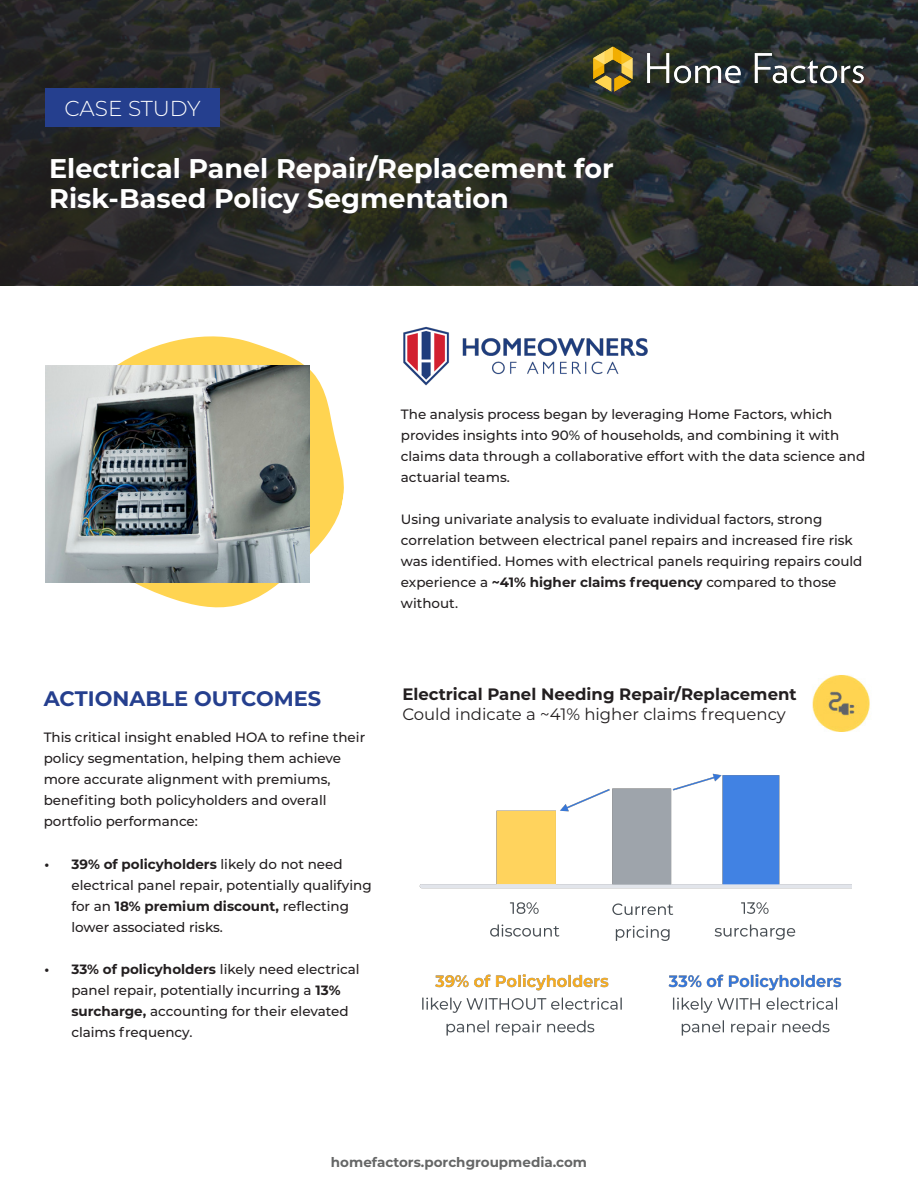
<style>
.page{position:relative;width:918px;height:1188px;background:#fff}
.page>*{position:absolute;margin:0;border:0;box-sizing:border-box;transform-origin:0 0}
.t1{font:700 27px/30px "Montserrat";color:#fff}
.t2{font:300 21.6px "Montserrat";letter-spacing:-.01em;color:#fff}
.t3{font:700 21px "Montserrat";color:#253f8e}
.t4{font:700 16.5px "Montserrat";color:#231f20}
.t5{font:16.5px "Montserrat";color:#231f20}
.t6{font:500 13.5px/21px "Montserrat";color:#231f20}
.t7{font:700 13.5px "Montserrat";color:#656666}
.s1{font-weight:700}
</style>
<div class="page">
<img style="left:404px;top:326px;width:244px;height:60px">
<svg style="left:48px;top:336px;width:296px;height:272px"></svg>
<img style="left:46px;top:366px;width:264px;height:216px">
<img style="left:812px;top:675px;width:58px;height:57px">
<img style="left:419px;top:773px;width:433px;height:263px">
<svg style="left:0;top:0;width:918px;height:285px;background:#282b29"></svg>
<div style="left:46px;top:88px;width:174px;height:39px;background:#253f8e"></div>
<img style="left:582px;top:36px;width:295px;height:67px">
<p class="t2" style="left:65px;top:93px;width:138px">CASE STUDY</p>
<p class="t1" style="left:49px;top:152px;width:566px">Electrical Panel Repair/Replacement for<br>Risk-Based Policy Segmentation</p>
<p class="t6" style="left:401px;top:403px;width:466px">The analysis process began by leveraging Home Factors, which provides insights into 90% of households, and combining it with claims data through a collaborative effort with the data science and actuarial teams.</p>
<p class="t6" style="left:401px;top:508px;width:463px">Using univariate analysis to evaluate individual factors, strong correlation between electrical panel repairs and increased fire risk was identified. Homes with electrical panels requiring repairs could experience a <span class="s1">~41% higher claims frequency</span> compared to those without.</p>
<p class="t3" style="left:44px;top:684px;width:279px">ACTIONABLE OUTCOMES</p>
<p class="t6" style="left:44px;top:726px;width:323px">This critical insight enabled HOA to refine their policy segmentation, helping them achieve more accurate alignment with premiums, benefiting both policyholders and overall portfolio performance:</p>
<p class="t6" style="left:71px;top:853px;width:302px;text-indent:-27px"><span class="s1">• 39% of policyholders</span> likely do not need electrical panel repair, potentially qualifying for an <span class="s1">18% premium discount,</span> reflecting lower associated risks.</p>
<p class="t6" style="left:71px;top:958px;width:290px;text-indent:-27px"><span class="s1">• 33% of policyholders</span> likely need electrical panel repair, potentially incurring a <span class="s1">13% surcharge,</span> accounting for their elevated claims frequency.</p>
<p class="t4" style="left:402px;top:682px;width:396px">Electrical Panel Needing Repair/Replacement</p>
<p class="t5" style="left:402px;top:703px;width:385px">Could indicate a ~41% higher claims frequency</p>
<p class="t7" style="left:331px;top:1152px;width:258px">homefactors.porchgroupmedia.com</p>
</div>
